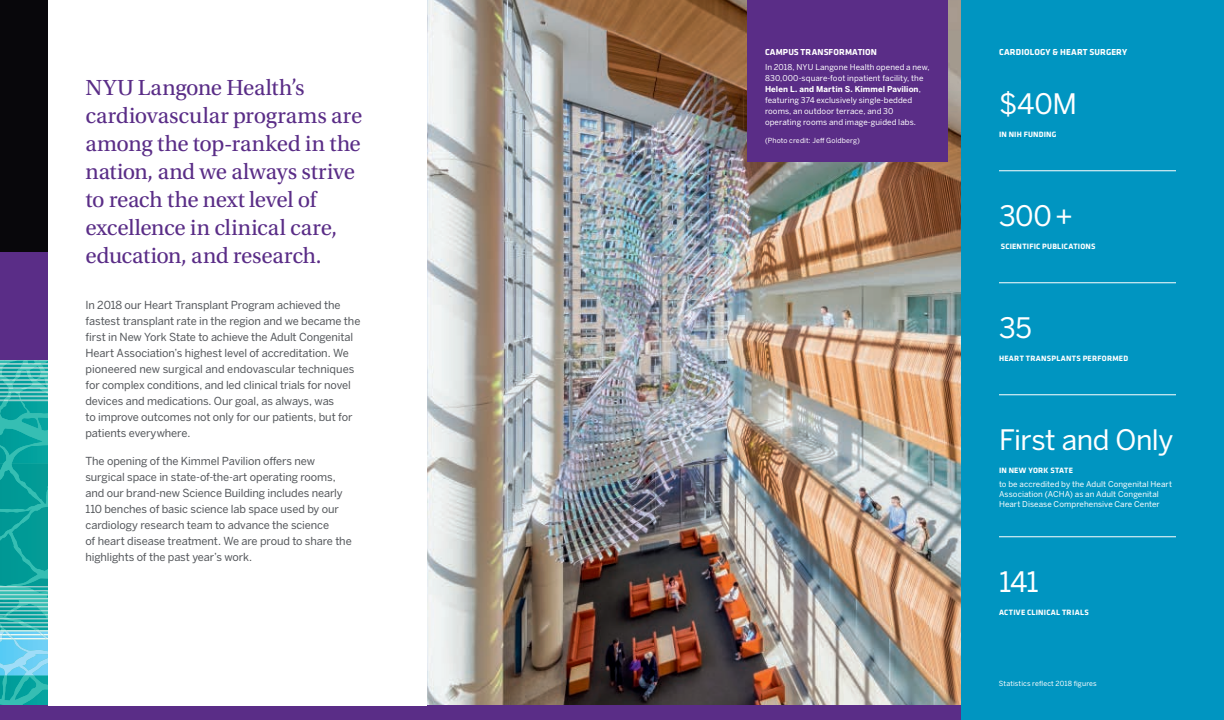
<style>
.page{position:relative;width:1224px;height:720px;background:#fff}
.page>*{position:absolute;margin:0;border:0;box-sizing:border-box;transform-origin:0 0}
.t1{font:28px "Benton Sans";letter-spacing:-.015em;color:#fff}
.t2{font:23px/28px "Utopia Std";letter-spacing:-.01em;color:#5a2d87}
.t3{font:11px/16px "Benton Sans";letter-spacing:-.01em;color:#53565a}
.t4{font:700 9px "Klavika";letter-spacing:.015em;color:#fff}
.t5{font:8px/11px "Benton Sans";letter-spacing:.01em;color:#fff}
.t6{font:700 8px "Klavika";letter-spacing:.03em;color:#fff}
.t7{font:7px "Benton Sans";letter-spacing:.015em;color:#fff}
.s1{font-weight:700}
</style>
<div class="page">
<img style="left:427px;top:0;width:534px;height:705px">
<div style="left:612px;top:705px;width:612px;height:15px;background:#5a2d87"></div>
<div style="left:962px;top:0;width:262px;height:720px;background:#0095c1"></div>
<div style="left:747px;top:0;width:201px;height:161px;background:#5a2d87"></div>
<svg style="left:0;top:360px;width:48px;height:345px;background:#2cb0af"></svg>
<div style="left:0;top:0;width:48px;height:252px;background:#08070b"></div>
<div style="left:0;top:705px;width:612px;height:15px;background:#5a2d87"></div>
<div style="left:0;top:252px;width:48px;height:108px;background:#5a2d87"></div>
<hr style="left:999px;top:171px;width:177px;height:1px;background:#fff">
<hr style="left:999px;top:283px;width:177px;height:1px;background:#fff">
<hr style="left:999px;top:395px;width:177px;height:1px;background:#fff">
<hr style="left:999px;top:537px;width:177px;height:1px;background:#fff">
<h2 class="t2" style="left:86px;top:74px;width:278px">NYU Langone Health’s cardiovascular programs are among the top-ranked in the nation, and we always strive to reach the next level of excellence in clinical care, education, and research.</h2>
<p class="t3" style="left:86px;top:297px;width:276px">In 2018 our Heart Transplant Program achieved the fastest transplant rate in the region and we became the first in New York State to achieve the Adult Congenital Heart Association’s highest level of accreditation. We pioneered new surgical and endovascular techniques for complex conditions, and led clinical trials for novel devices and medications. Our goal, as always, was<br>to improve outcomes not only for our patients, but for patients everywhere.</p>
<p class="t3" style="left:86px;top:453px;width:268px">The opening of the Kimmel Pavilion offers new surgical space in state-of-the-art operating rooms, and our brand-new Science Building includes nearly 110 benches of basic science lab space used by our cardiology research team to advance the science<br>of heart disease treatment. We are proud to share the highlights of the past year’s work.</p>
<p class="t4" style="left:765px;top:45px;width:113px">CAMPUS TRANSFORMATION</p>
<p class="t5" style="left:765px;top:61px;width:166px">In 2018, NYU Langone Health opened a new, 830,000-square-foot inpatient facility, the <span class="s1">Helen L. and Martin S. Kimmel Pavilion</span>, featuring 374 exclusively single-bedded rooms, an outdoor terrace, and 30 operating rooms and image-guided labs.</p>
<p class="t7" style="left:765px;top:137px;width:97px">(Photo credit: Jeff Goldberg)</p>
<p class="t4" style="left:999px;top:45px;width:130px">CARDIOLOGY &amp; HEART SURGERY</p>
<h1 class="t1" style="left:999px;top:87px;width:80px">$40M</h1>
<p class="t6" style="left:999px;top:128px;width:59px">IN NIH FUNDING</p>
<h1 class="t1" style="left:999px;top:199px;width:75px">300+</h1>
<p class="t6" style="left:1001px;top:240px;width:96px">SCIENTIFIC PUBLICATIONS</p>
<h1 class="t1" style="left:999px;top:311px;width:34px">35</h1>
<p class="t6" style="left:999px;top:352px;width:131px">HEART TRANSPLANTS PERFORMED</p>
<h1 class="t1" style="left:999px;top:423px;width:176px">First and Only</h1>
<p class="t6" style="left:999px;top:464px;width:76px">IN NEW YORK STATE</p>
<p class="t5" style="left:999px;top:479px;width:175px;line-height:10px">to be accredited by the Adult Congenital Heart<br>Association (ACHA) as an Adult Congenital<br>Heart Disease Comprehensive Care Center</p>
<h1 class="t1" style="left:999px;top:565px;width:41px">141</h1>
<p class="t6" style="left:999px;top:606px;width:91px">ACTIVE CLINICAL TRIALS</p>
<p class="t7" style="left:999px;top:679px;width:99px">Statistics reflect 2018 figures</p>
</div>
